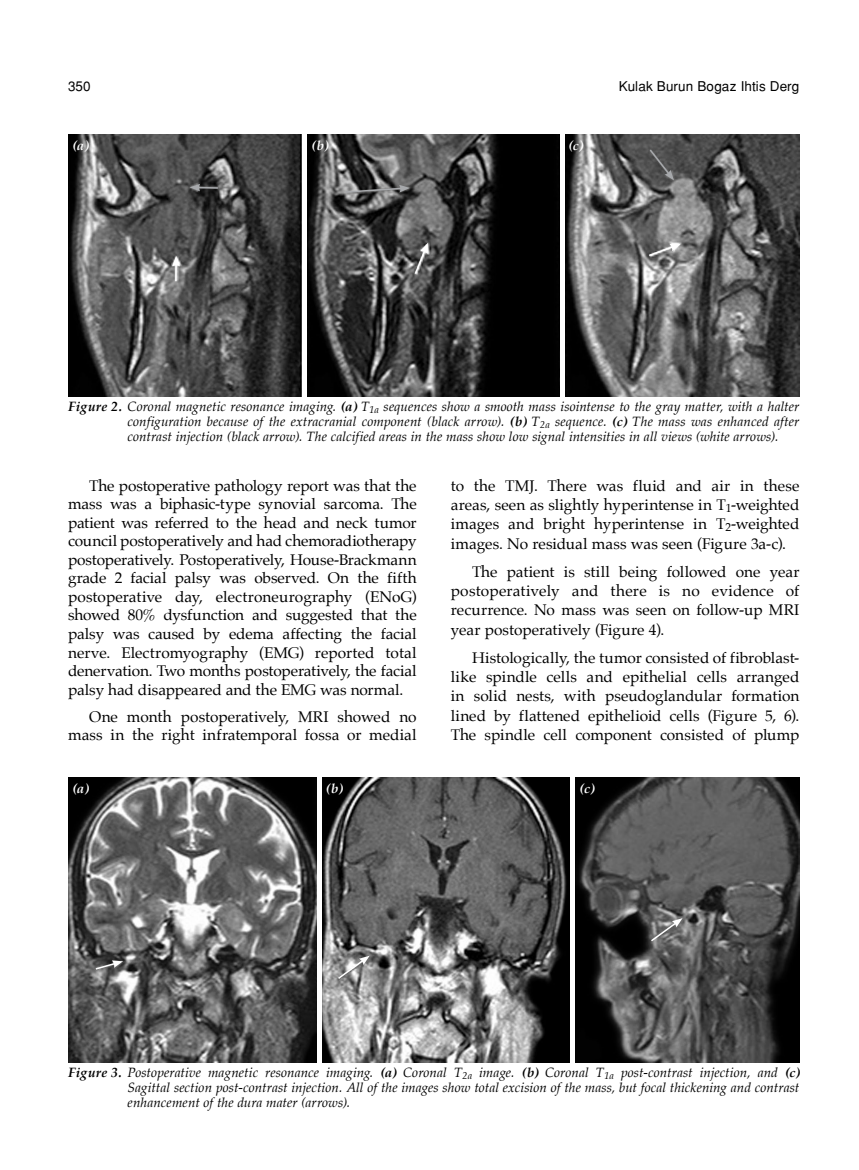
<style>
.page{position:relative;width:859px;height:1170px;background:#fff}
.page>*{position:absolute;margin:0;border:0;box-sizing:border-box;transform-origin:0 0}
.t1{font:15.45px/18.6px "Palatino";letter-spacing:-.005em;color:#000;text-align:justify}
.t2{font:italic 13.5px/15px "Palatino";letter-spacing:.005em;color:#000;text-align:justify}
.t3{font:13.5px "Helvetica Normal Tr";letter-spacing:.005em;color:#000}
.t4{font:italic 700 13.5px "Palatino";color:#fff}
.s1{font-weight:700}
</style>
<div class="page">
<img style="left:68px;top:134px;width:731px;height:262px">
<div style="left:302px;top:132px;width:5px;height:266px;background:#fff"></div>
<div style="left:560px;top:132px;width:5px;height:266px;background:#fff"></div>
<svg style="left:172px;top:256px;width:8px;height:25px"></svg>
<svg style="left:413px;top:243px;width:15px;height:32px"></svg>
<svg style="left:647px;top:244px;width:34px;height:13px"></svg>
<svg style="left:190px;top:184px;width:29px;height:7px"></svg>
<svg style="left:344px;top:185px;width:66px;height:9px"></svg>
<svg style="left:648px;top:148px;width:26px;height:32px"></svg>
<img style="left:68px;top:777px;width:731px;height:285px">
<div style="left:317px;top:775px;width:5px;height:289px;background:#fff"></div>
<div style="left:570px;top:775px;width:5px;height:289px;background:#fff"></div>
<svg style="left:94px;top:960px;width:29px;height:10px"></svg>
<svg style="left:336px;top:955px;width:34px;height:25px"></svg>
<svg style="left:649px;top:918px;width:34px;height:24px"></svg>
<p class="t3" style="left:68px;top:78px;width:24px">350</p>
<p class="t3" style="left:619px;top:78px;width:182px">Kulak Burun Bogaz Ihtis Derg</p>
<p class="t4" style="left:73px;top:134px;width:17px">(a)</p>
<p class="t4" style="left:311px;top:134px;width:18px">(b)</p>
<p class="t4" style="left:568px;top:134px;width:16px">(c)</p>
<p class="t2" style="left:128px;top:399px;width:673px;text-indent:-60px"><span class="s1">Figure 2.</span> Coronal magnetic resonance imaging. <span class="s1">(a)</span> T<sub>1a</sub> sequences show a smooth mass isointense to the gray matter, with a halter configuration because of the extracranial component (black arrow). <span class="s1">(b)</span> T<sub>2a</sub> sequence. <span class="s1">(c)</span> The mass was enhanced after contrast injection (black arrow). The calcified areas in the mass show low signal intensities in all views (white arrows).</p>
<p class="t1" style="left:68px;top:476px;width:350px;text-indent:21px">The postoperative pathology report was that the mass was a biphasic-type synovial sarcoma. The patient was referred to the head and neck tumor council postoperatively and had chemoradiotherapy postoperatively. Postoperatively, House-Brackmann grade 2 facial palsy was observed. On the fifth postoperative day, electroneurography (ENoG) showed 80% dysfunction and suggested that the palsy was caused by edema affecting the facial nerve. Electromyography (EMG) reported total denervation. Two months postoperatively, the facial palsy had disappeared and the EMG was normal.</p>
<p class="t1" style="left:68px;top:707px;width:350px;text-align:right">One month postoperatively, MRI showed no mass in the right infratemporal fossa or medial</p>
<p class="t1" style="left:451px;top:475px;width:350px;line-height:19.4px">to the TMJ. There was fluid and air in these areas, seen as slightly hyperintense in T<sub>1</sub>-weighted images and bright hyperintense in T<sub>2</sub>-weighted images. No residual mass was seen (Figure 3a-c).</p>
<p class="t1" style="left:451px;top:561px;width:350px;line-height:19.4px;text-indent:21px">The patient is still being followed one year postoperatively and there is no evidence of recurrence. No mass was seen on follow-up MRI year postoperatively (Figure 4).</p>
<p class="t1" style="left:451px;top:647px;width:350px;line-height:19.4px;text-indent:21px">Histologically, the tumor consisted of fibroblast&shy;like spindle cells and epithelial cells arranged in solid nests, with pseudoglandular formation lined by flattened epithelioid cells (Figure 5, 6).<br>The spindle cell component consisted of plump</p>
<p class="t4" style="left:73px;top:777px;width:17px">(a)</p>
<p class="t4" style="left:326px;top:777px;width:18px">(b)</p>
<p class="t4" style="left:579px;top:777px;width:16px">(c)</p>
<p class="t2" style="left:128px;top:1064px;width:673px;text-indent:-60px"><span class="s1">Figure 3.</span> Postoperative magnetic resonance imaging. <span class="s1">(a)</span> Coronal T<sub>2a</sub> image. <span class="s1">(b)</span> Coronal T<sub>1a</sub> post-contrast injection, and <span class="s1">(c)<br></span>Sagittal section post-contrast injection. All of the images show total excision of the mass, but focal thickening and contrast enhancement of the dura mater (arrows).</p>
</div>
